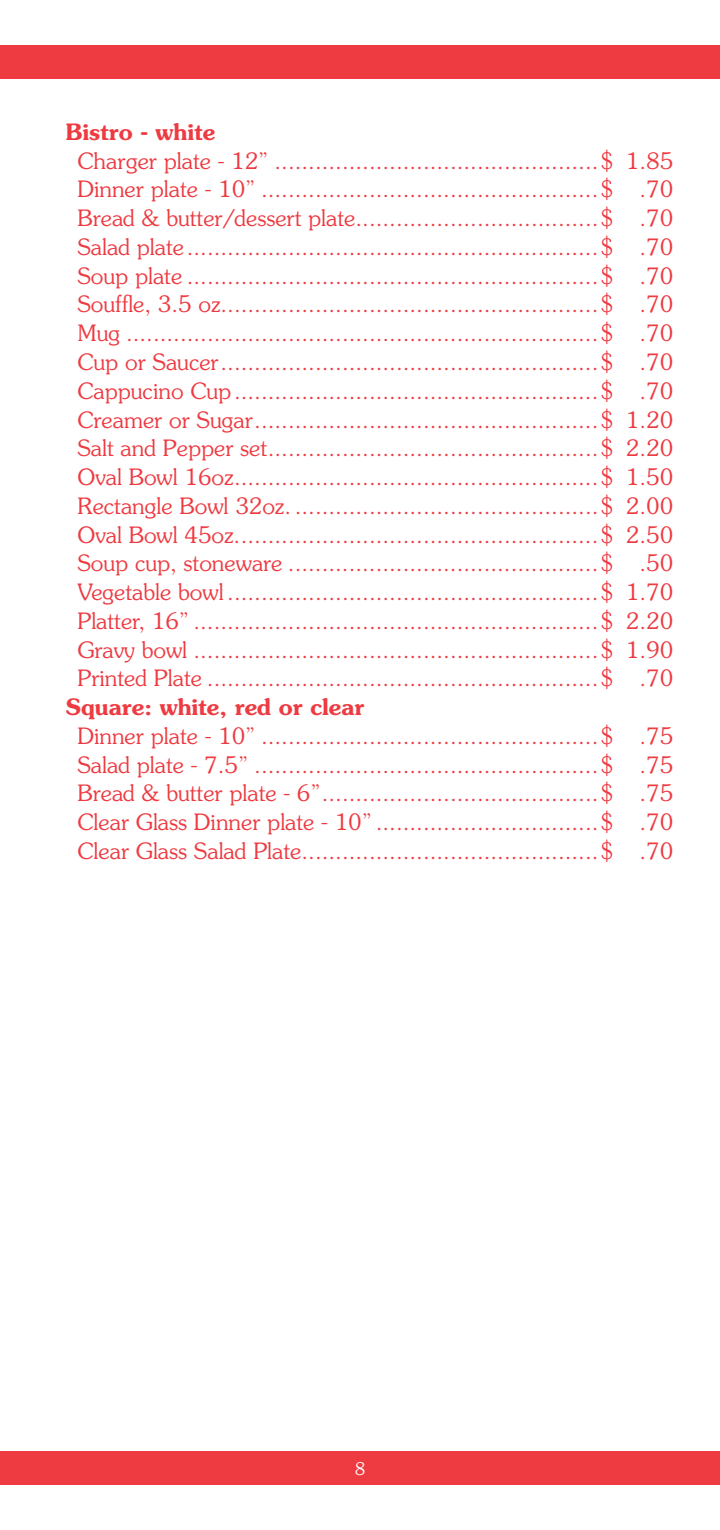
<style>
.page{position:relative;width:720px;height:1530px;background:#fff}
.page>*{position:absolute;margin:0;border:0;box-sizing:border-box;transform-origin:0 0}
.t1{font:300 22.5px/28.8px "Souvenir";color:#ee3a41;text-align:justify}
.t2{font:600 22.5px "Souvenir";color:#ee3a41}
.t3{font:300 17.5px "Souvenir";color:#fff}
</style>
<div class="page">
<div style="left:0;top:45px;width:720px;height:34px;background:#ee3a41"></div>
<div style="left:0;top:1451px;width:720px;height:34px;background:#ee3a41"></div>
<p class="t2" style="left:66px;top:117px;width:151px">Bistro - white</p>
<p class="t1" style="left:77px;top:146px;width:597px">Charger plate - 12” ................................................$ 1.85<br>Dinner plate - 10” ..................................................$ .70<br>Bread &amp; butter/dessert plate....................................$ .70<br>Salad plate.............................................................$ .70<br>Soup plate .............................................................$ .70<br>Souffle, 3.5 oz........................................................$ .70<br>Mug ......................................................................$ .70<br>Cup or Saucer........................................................$ .70<br>Cappucino Cup......................................................$ .70<br>Creamer or Sugar...................................................$ 1.20<br>Salt and Pepper set.................................................$ 2.20<br>Oval Bowl 16oz......................................................$ 1.50<br>Rectangle Bowl 32oz. .............................................$ 2.00<br>Oval Bowl 45oz......................................................$ 2.50<br>Soup cup, stoneware ..............................................$ .50<br>Vegetable bowl .......................................................$ 1.70<br>Platter, 16” ............................................................$ 2.20<br>Gravy bowl ............................................................$ 1.90<br>Printed Plate ..........................................................$ .70</p>
<p class="t2" style="left:66px;top:692px;width:300px">Square: white, red or clear</p>
<p class="t1" style="left:77px;top:721px;width:597px">Dinner plate - 10” ..................................................$ .75<br>Salad plate - 7.5” ...................................................$ .75<br>Bread &amp; butter plate - 6”.........................................$ .75<br>Clear Glass Dinner plate - 10” .................................$ .70<br>Clear Glass Salad Plate............................................$ .70</p>
<p class="t3" style="left:355px;top:1458px;width:12px">8</p>
</div>
